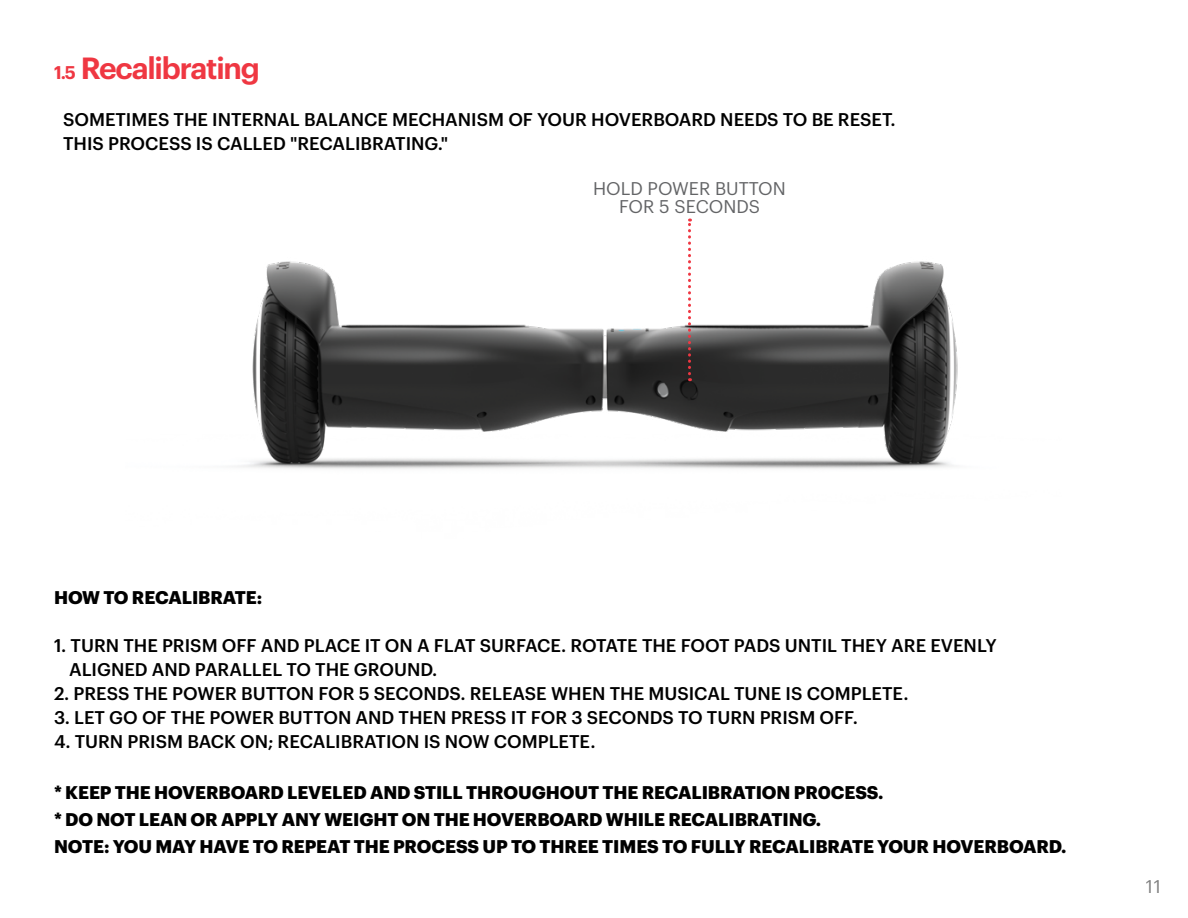
<style>
.page{position:relative;width:1188px;height:918px;background:#fff}
.page>*{position:absolute;margin:0;border:0;box-sizing:border-box;transform-origin:0 0}
.t1{font:600 30px "Graphik";letter-spacing:-.04em;color:#ef3742}
.t2{font:500 18px "Graphik";color:#000}
.t3{font:700 18px "Graphik";letter-spacing:-.005em;color:#000}
.t4{font:18px/18px "Graphik";color:#636466;text-align:center}
.t5{font:18px "Graphik";color:#000}
.s1{font-size:18px}
</style>
<div class="page">
<img style="left:237px;top:218px;width:721px;height:251px">
<svg style="left:688px;top:219px;width:3px;height:162px"></svg>
<p class="t1" style="left:54px;top:46px;width:207px"><span class="s1">1.5</span> Recalibrating</p>
<p class="t2" style="left:63px;top:105px;width:834px">SOMETIMES THE INTERNAL BALANCE MECHANISM OF YOUR HOVERBOARD NEEDS TO BE RESET.</p>
<p class="t2" style="left:63px;top:129px;width:387px">THIS PROCESS IS CALLED "RECALIBRATING."</p>
<p class="t4" style="left:593px;top:178px;width:194px">HOLD POWER BUTTON<br>FOR 5 SECONDS</p>
<p class="t3" style="left:54px;top:584px;width:210px">HOW TO RECALIBRATE:</p>
<p class="t2" style="left:54px;top:632px;width:944px">1. TURN THE PRISM OFF AND PLACE IT ON A FLAT SURFACE. ROTATE THE FOOT PADS UNTIL THEY ARE EVENLY</p>
<p class="t2" style="left:69px;top:656px;width:370px">ALIGNED AND PARALLEL TO THE GROUND.</p>
<p class="t2" style="left:54px;top:680px;width:856px">2. PRESS THE POWER BUTTON FOR 5 SECONDS. RELEASE WHEN THE MUSICAL TUNE IS COMPLETE.</p>
<p class="t2" style="left:54px;top:704px;width:805px">3. LET GO OF THE POWER BUTTON AND THEN PRESS IT FOR 3 SECONDS TO TURN PRISM OFF.</p>
<p class="t2" style="left:54px;top:728px;width:543px">4. TURN PRISM BACK ON; RECALIBRATION IS NOW COMPLETE.</p>
<p class="t3" style="left:54px;top:779px;width:831px">* KEEP THE HOVERBOARD LEVELED AND STILL THROUGHOUT THE RECALIBRATION PR0CESS.</p>
<p class="t3" style="left:54px;top:806px;width:769px">* DO NOT LEAN OR APPLY ANY WEIGHT ON THE HOVERBOARD WHILE RECALIBRATING.</p>
<p class="t3" style="left:54px;top:833px;width:1014px">NOTE: YOU MAY HAVE TO REPEAT THE PROCESS UP TO THREE TIMES TO FULLY RECALIBRATE YOUR HOVERBOARD.</p>
<p class="t5" style="left:1146px;top:873px;width:17px">11</p>
</div>
